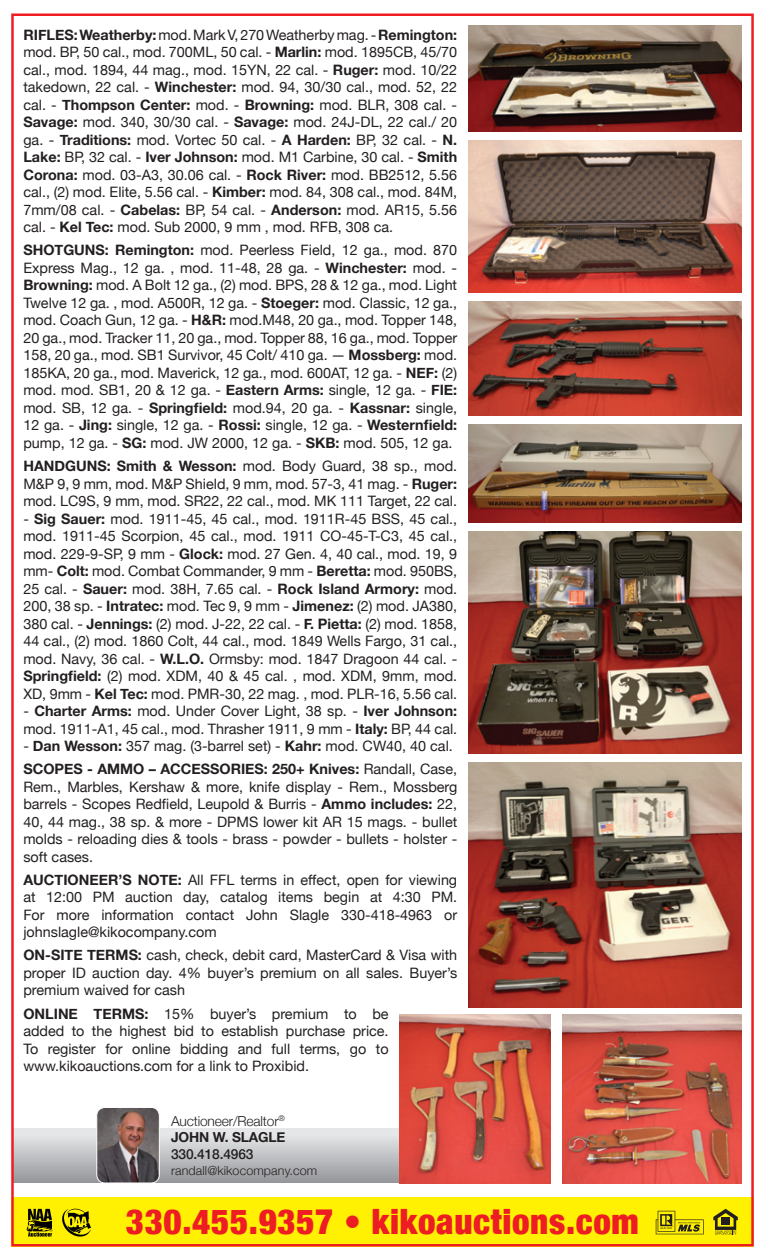
<style>
.page{position:relative;width:765px;height:1260px;background:#fff}
.page>*{position:absolute;margin:0;border:0;box-sizing:border-box;transform-origin:0 0}
.t1{font:900 condensed 34.88px "Helvetica Neue";letter-spacing:.02em;color:#ee1d23}
.t2{font:14.38px/17.5px "Helvetica Neue";color:#231f20;text-align:justify}
.t3{font:300 13.75px "Helvetica Neue";letter-spacing:-.01em;color:#231f20}
.t4{font:700 13.75px "Helvetica Neue";letter-spacing:-.01em;color:#231f20}
.t5{font:500 13.75px "Helvetica Neue";letter-spacing:-.01em;color:#231f20}
.t6{font:300 12.5px "Helvetica Neue";letter-spacing:.01em;color:#231f20}
.s1{font-weight:700}
</style>
<div class="page">
<img style="left:11px;top:13px;width:743px;height:1233px">
<svg style="left:26px;top:1209px;width:26px;height:28px"></svg>
<svg style="left:62px;top:1209px;width:29px;height:28px"></svg>
<p class="t2" style="left:23px;top:27px;width:435px"><span class="s1">RIFLES:Weatherby:</span> mod. Mark V, 270 Weatherby mag. - <span class="s1">Remington: </span>mod. BP, 50 cal., mod. 700ML, 50 cal. - <span class="s1">Marlin:</span> mod. 1895CB, 45/70 cal., mod. 1894, 44 mag., mod. 15YN, 22 cal. - <span class="s1">Ruger:</span> mod. 10/22 takedown, 22 cal. - <span class="s1">Winchester:</span> mod. 94, 30/30 cal., mod. 52, 22 cal. - <span class="s1">Thompson Center:</span> mod. - <span class="s1">Browning:</span> mod. BLR, 308 cal. - <span class="s1">Savage:</span> mod. 340, 30/30 cal. - <span class="s1">Savage:</span> mod. 24J-DL, 22 cal./ 20 ga. - <span class="s1">Traditions:</span> mod. Vortec 50 cal. - <span class="s1">A Harden:</span> BP, 32 cal. - <span class="s1">N.<br>Lake:</span> BP, 32 cal. - <span class="s1">Iver Johnson:</span> mod. M1 Carbine, 30 cal. - <span class="s1">Smith Corona:</span> mod. 03-A3, 30.06 cal. - <span class="s1">Rock River:</span> mod. BB2512, 5.56 cal., (2) mod. Elite, 5.56 cal. - <span class="s1">Kimber:</span> mod. 84, 308 cal., mod. 84M, 7mm/08 cal. - <span class="s1">Cabelas:</span> BP, 54 cal. - <span class="s1">Anderson:</span> mod. AR15, 5.56 cal. - <span class="s1">Kel Tec:</span> mod. Sub 2000, 9 mm , mod. RFB, 308 ca.</p>
<p class="t2" style="left:23px;top:242px;width:435px"><span class="s1">SHOTGUNS: Remington:</span> mod. Peerless Field, 12 ga., mod. 870<br>Express Mag., 12 ga. , mod. 11-48, 28 ga. - <span class="s1">Winchester:</span> mod. - <span class="s1">Browning:</span> mod. A Bolt 12 ga., (2) mod. BPS, 28 &amp; 12 ga., mod. Light Twelve 12 ga. , mod. A500R, 12 ga. - <span class="s1">Stoeger:</span> mod. Classic, 12 ga., mod. Coach Gun, 12 ga. - <span class="s1">H&amp;R:</span> mod.M48, 20 ga., mod. Topper 148, 20 ga., mod. Tracker 11, 20 ga., mod. Topper 88, 16 ga., mod. Topper 158, 20 ga., mod. SB1 Survivor, 45 Colt/ 410 ga. — <span class="s1">Mossberg:</span> mod.<br>185KA, 20 ga., mod. Maverick, 12 ga., mod. 600AT, 12 ga. - <span class="s1">NEF:</span> (2) mod. mod. SB1, 20 &amp; 12 ga. - <span class="s1">Eastern Arms:</span> single, 12 ga. - <span class="s1">FIE: </span>mod. SB, 12 ga. - <span class="s1">Springfield:</span> mod.94, 20 ga. - <span class="s1">Kassnar:</span> single, 12 ga. - <span class="s1">Jing:</span> single, 12 ga. - <span class="s1">Rossi:</span> single, 12 ga. - <span class="s1">Westernfield: </span>pump, 12 ga. - <span class="s1">SG:</span> mod. JW 2000, 12 ga. - <span class="s1">SKB:</span> mod. 505, 12 ga.</p>
<p class="t2" style="left:23px;top:458px;width:435px"><span class="s1">HANDGUNS: Smith &amp; Wesson:</span> mod. Body Guard, 38 sp., mod.<br>M&amp;P 9, 9 mm, mod. M&amp;P Shield, 9 mm, mod. 57-3, 41 mag. - <span class="s1">Ruger: </span>mod. LC9S, 9 mm, mod. SR22, 22 cal., mod. MK 111 Target, 22 cal.</p>
<p class="t2" style="left:23px;top:510px;width:435px">- <span class="s1">Sig Sauer:</span> mod. 1911-45, 45 cal., mod. 1911R-45 BSS, 45 cal., mod. 1911-45 Scorpion, 45 cal., mod. 1911 CO-45-T-C3, 45 cal., mod. 229-9-SP, 9 mm - <span class="s1">Glock:</span> mod. 27 Gen. 4, 40 cal., mod. 19, 9 mm- <span class="s1">Colt:</span> mod. Combat Commander, 9 mm - <span class="s1">Beretta:</span> mod. 950BS, 25 cal. - <span class="s1">Sauer:</span> mod. 38H, 7.65 cal. - <span class="s1">Rock Island Armory:</span> mod.<br>200, 38 sp. - <span class="s1">Intratec:</span> mod. Tec 9, 9 mm - <span class="s1">Jimenez:</span> (2) mod. JA380, 380 cal. - <span class="s1">Jennings:</span> (2) mod. J-22, 22 cal. - <span class="s1">F. Pietta:</span> (2) mod. 1858, 44 cal., (2) mod. 1860 Colt, 44 cal., mod. 1849 Wells Fargo, 31 cal., mod. Navy, 36 cal. - <span class="s1">W.L.O.</span> Ormsby: mod. 1847 Dragoon 44 cal. - <span class="s1">Springfield:</span> (2) mod. XDM, 40 &amp; 45 cal. , mod. XDM, 9mm, mod.<br>XD, 9mm - <span class="s1">Kel Tec:</span> mod. PMR-30, 22 mag. , mod. PLR-16, 5.56 cal.</p>
<p class="t2" style="left:23px;top:703px;width:435px">- <span class="s1">Charter Arms:</span> mod. Under Cover Light, 38 sp. - <span class="s1">Iver Johnson: </span>mod. 1911-A1, 45 cal., mod. Thrasher 1911, 9 mm - <span class="s1">Italy:</span> BP, 44 cal.</p>
<p class="t2" style="left:23px;top:738px;width:431px">- <span class="s1">Dan Wesson:</span> 357 mag. (3-barrel set) - <span class="s1">Kahr:</span> mod. CW40, 40 cal.</p>
<p class="t2" style="left:23px;top:761px;width:435px"><span class="s1">SCOPES - AMMO – ACCESSORIES: 250+ Knives:</span> Randall, Case, Rem., Marbles, Kershaw &amp; more, knife display - Rem., Mossberg barrels - Scopes Redfield, Leupold &amp; Burris - <span class="s1">Ammo includes:</span> 22, 40, 44 mag., 38 sp. &amp; more - DPMS lower kit AR 15 mags. - bullet molds - reloading dies &amp; tools - brass - powder - bullets - holster - soft cases.</p>
<p class="t2" style="left:23px;top:872px;width:435px"><span class="s1">AUCTIONEER’S NOTE:</span> All FFL terms in effect, open for viewing at 12:00 PM auction day, catalog items begin at 4:30 PM.<br>For more information contact John Slagle 330-418-4963 or johnslagle@kikocompany.com</p>
<p class="t2" style="left:23px;top:947px;width:435px"><span class="s1">ON-SITE TERMS:</span> cash, check, debit card, MasterCard &amp; Visa with proper ID auction day. 4% buyer’s premium on all sales. Buyer’s premium waived for cash</p>
<p class="t2" style="left:23px;top:1005px;width:367px"><span class="s1">ONLINE TERMS:</span> 15% buyer’s premium to be added to the highest bid to establish purchase price.<br>To register for online bidding and full terms, go to www.kikoauctions.com for a link to Proxibid.</p>
<p class="t3" style="left:171px;top:1110px;width:115px">Auctioneer/Realtor<sup>®</sup></p>
<p class="t4" style="left:171px;top:1127px;width:116px">JOHN W. SLAGLE</p>
<p class="t5" style="left:171px;top:1143px;width:84px">330.418.4963</p>
<p class="t6" style="left:171px;top:1161px;width:148px">randall@kikocompany.com</p>
<p class="t1" style="left:126px;top:1193px;width:514px">330.455.9357 • kikoauctions.com</p>
</div>
